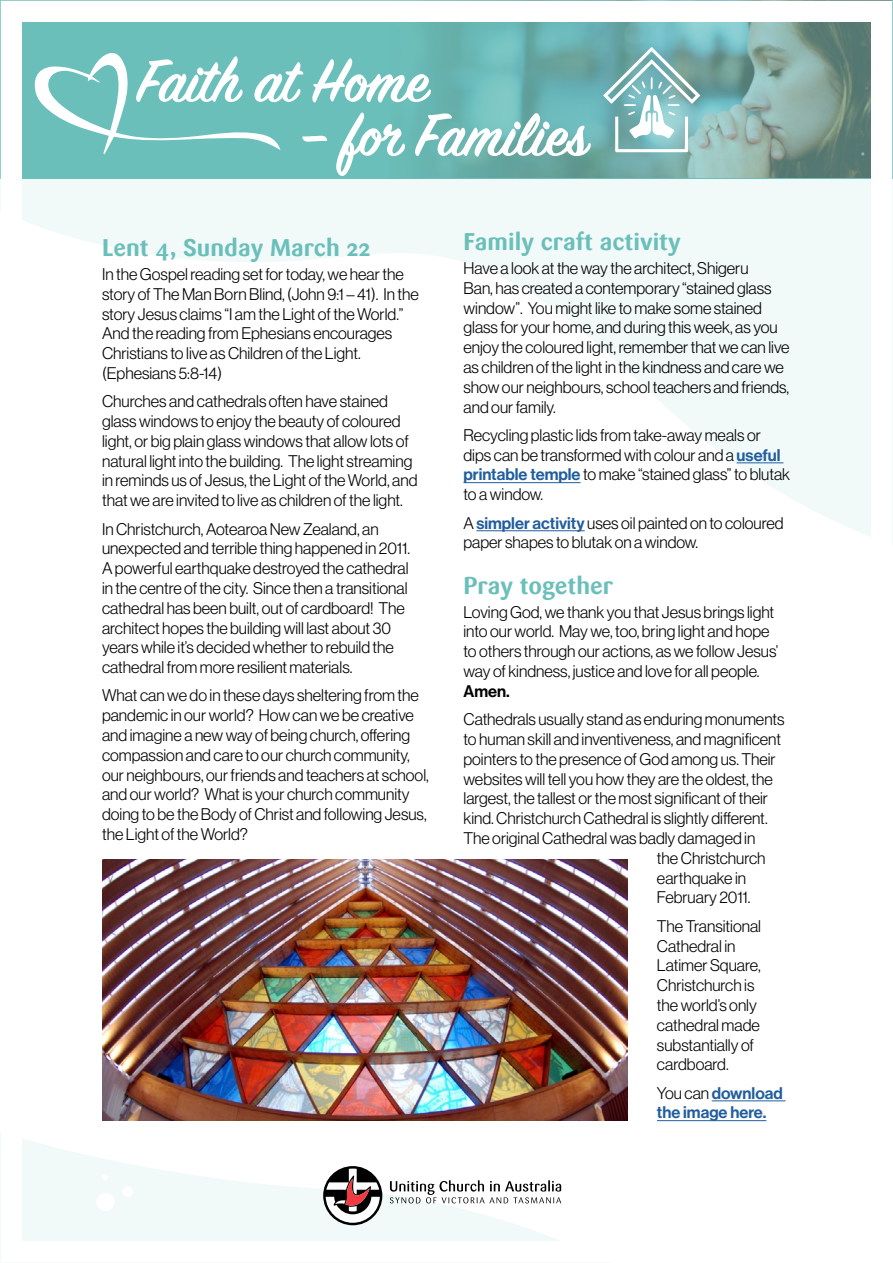
<style>
.page{position:relative;width:893px;height:1263px;background:#fff}
.page>*{position:absolute;margin:0;border:0;box-sizing:border-box;transform-origin:0 0}
.t1{font:600 67.5px "Sign Painter House Script";color:#fff}
.t2{font:700 24px "Sari";color:#6bbfba}
.t3{font:16.5px/19.8px "N Haas Grotesk DS Pro 45 Lt";color:#000}
.t4{font:16.5px/19.8px "N Haas Grotesk DS Pro 65 Md";color:#215e9e}
.t5{font:16.5px "N Haas Grotesk DS Pro 65 Md";color:#000}
.s1{font-family:"N Haas Grotesk DS Pro 65 Md";color:#215e9e}
.s2{font-family:"N Haas Grotesk DS Pro 45 Lt";color:#000}
</style>
<div class="page">
<svg style="left:0;top:1016px;width:786px;height:247px"></svg>
<svg style="left:0;top:179px;width:893px;height:366px"></svg>
<div style="left:0;top:0;width:893px;height:179px;background:#6bbfba"></div>
<img style="left:388px;top:0;width:503px;height:178px">
<div style="left:1px;top:1px;width:891px;height:1261px;border:21px solid #fff"></div>
<div style="left:96px;top:1193px;width:19px;height:18px;background:#fff;border-radius:50%"></div>
<div style="left:122px;top:1186px;width:11px;height:11px;background:#fff;border-radius:50%"></div>
<svg style="left:102px;top:1174px;width:6px;height:6px"></svg>
<svg style="left:603px;top:47px;width:97px;height:105px;background:#93c1c2"></svg>
<svg style="left:34px;top:53px;width:246px;height:101px"></svg>
<hr style="left:737px;top:463px;width:46px;height:1px;background:#215e9e">
<hr style="left:463px;top:482px;width:118px;height:1px;background:#215e9e">
<hr style="left:476px;top:530px;width:109px;height:1px;background:#215e9e">
<hr style="left:712px;top:1100px;width:74px;height:1px;background:#215e9e">
<hr style="left:657px;top:1120px;width:109px;height:1px;background:#215e9e">
<svg style="left:390px;top:1180px;width:171px;height:23px"></svg>
<svg style="left:323px;top:1166px;width:59px;height:59px"></svg>
<img style="left:102px;top:859px;width:525px;height:261px">
<h1 class="t1" style="left:138px;top:40px;width:292px">Faith at Home</h1>
<h1 class="t1" style="left:300px;top:94px;width:289px">– for Families</h1>
<h2 class="t2" style="left:102px;top:233px;width:270px">Lent 4, Sunday March 22</h2>
<p class="t3" style="left:102px;top:264px;width:318px">In the Gospel reading set for today, we hear the story of The Man Born Blind, (John 9:1 – 41). In the story Jesus claims “I am the Light of the World.” And the reading from Ephesians encourages Christians to live as Children of the Light. (Ephesians 5:8-14)</p>
<p class="t3" style="left:102px;top:392px;width:317px">Churches and cathedrals often have stained glass windows to enjoy the beauty of coloured light, or big plain glass windows that allow lots of natural light into the building. The light streaming in reminds us of Jesus, the Light of the World, and that we are invited to live as children of the light.</p>
<p class="t3" style="left:102px;top:519px;width:310px">In Christchurch, Aotearoa New Zealand, an unexpected and terrible thing happened in 2011.<br>A powerful earthquake destroyed the cathedral in the centre of the city. Since then a transitional cathedral has been built, out of cardboard! The architect hopes the building will last about 30 years while it’s decided whether to rebuild the cathedral from more resilient materials.</p>
<p class="t3" style="left:102px;top:686px;width:328px">What can we do in these days sheltering from the pandemic in our world? How can we be creative and imagine a new way of being church, offering compassion and care to our church community, our neighbours, our friends and teachers at school, and our world? What is your church community doing to be the Body of Christ and following Jesus, the Light of the World?</p>
<h2 class="t2" style="left:463px;top:227px;width:219px">Family craft activity</h2>
<p class="t3" style="left:463px;top:258px;width:328px">Have a look at the way the architect, Shigeru<br>Ban, has created a contemporary “stained glass window”. You might like to make some stained glass for your home, and during this week, as you enjoy the coloured light, remember that we can live as children of the light in the kindness and care we show our neighbours, school teachers and friends, and our family.</p>
<p class="t3" style="left:463px;top:425px;width:328px">Recycling plastic lids from take-away meals or dips can be transformed with colour and a <span class="s1">useful printable temple</span> to make “stained glass” to blutak to a window.</p>
<p class="t3" style="left:463px;top:513px;width:322px">A <span class="s1">simpler activity</span> uses oil painted on to coloured paper shapes to blutak on a window.</p>
<h2 class="t2" style="left:463px;top:571px;width:151px">Pray together</h2>
<p class="t3" style="left:463px;top:602px;width:316px">Loving God, we thank you that Jesus brings light into our world. May we, too, bring light and hope to others through our actions, as we follow Jesus’ way of kindness, justice and love for all people.</p>
<p class="t5" style="left:463px;top:681px;width:48px">Amen.</p>
<p class="t3" style="left:463px;top:709px;width:322px">Cathedrals usually stand as enduring monuments</p>
<p class="t3" style="left:463px;top:729px;width:319px">to human skill and inventiveness, and magnificent</p>
<p class="t3" style="left:463px;top:749px;width:314px">pointers to the presence of God among us. Their</p>
<p class="t3" style="left:463px;top:769px;width:311px">websites will tell you how they are the oldest, the</p>
<p class="t3" style="left:463px;top:789px;width:306px">largest, the tallest or the most significant of their</p>
<p class="t3" style="left:463px;top:808px;width:306px">kind. Christchurch Cathedral is slightly different.</p>
<p class="t3" style="left:463px;top:828px;width:293px">The original Cathedral was badly damaged in</p>
<p class="t3" style="left:657px;top:848px;width:110px">the Christchurch</p>
<p class="t3" style="left:657px;top:868px;width:91px">earthquake in</p>
<p class="t3" style="left:657px;top:888px;width:95px">February 2011.</p>
<p class="t3" style="left:657px;top:916px;width:106px">The Transitional<br>Cathedral in<br>Latimer Square,<br>Christchurch is the world’s only cathedral made substantially of cardboard.</p>
<p class="t4" style="left:657px;top:1083px;width:127px"><span class="s2">You can</span> download the image here.</p>
</div>
